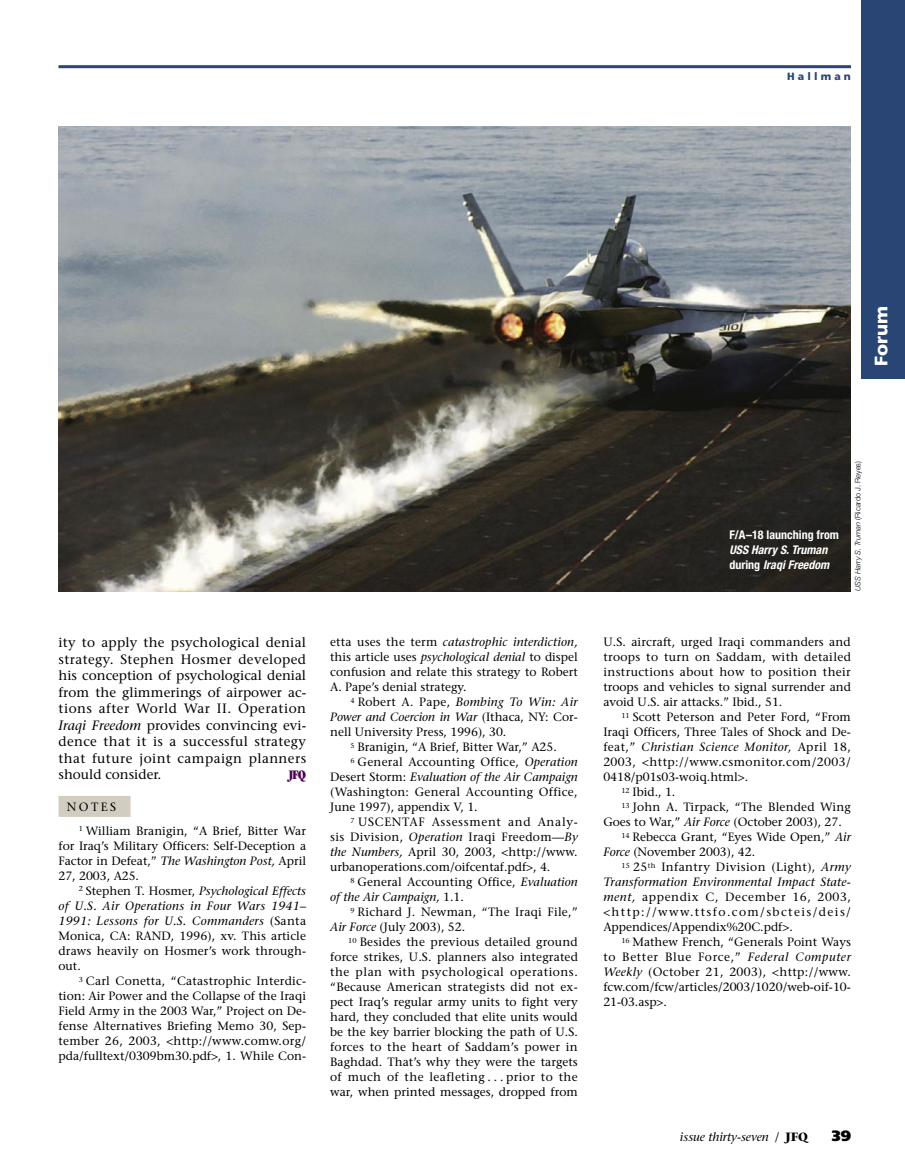
<style>
.page{position:relative;width:905px;height:1175px;background:#fff}
.page>*{position:absolute;margin:0;border:0;box-sizing:border-box;transform-origin:0 0}
.t1{font:900 18px "Frutiger";letter-spacing:.01em;color:#fff}
.t2{font:900 15px "Frutiger";color:#000}
.A_Txt_9_11{font:13.5px/16.5px "Stone Serif";letter-spacing:.03em;color:#000;text-align:justify}
.A_Txt_9_11-2{font:ultra-condensed 13.5px "Garamond";color:#4f0056}
.F_Notes_8_10{font:12px/15px "Stone Serif";color:#000;text-align:justify}
.F_Notes_8_10-2{font:12px/15px "Stone Serif";letter-spacing:.02em;color:#000}
.D_Caption_8_10{font:italic 700 condensed 12px/15px "Helvetica Neue";color:#fff}
.t3{font:italic 12px "Stone Serif";color:#000}
.t4{font:900 10.5px "Frutiger";letter-spacing:.3em;color:#284574}
.E_PhotoCrdt_5{font:italic 300 7.5px "Helvetica Neue";letter-spacing:-.005em;color:#000}
.s1{font-style:italic}
.s2{font-style:normal}
.s3{font-weight:700;font-style:normal}
</style>
<div class="page">
<hr style="left:58px;top:65px;width:792px;height:3px;background:#284574">
<div style="left:58px;top:796px;width:72px;height:21px;background:#d3cdc1"></div>
<div style="left:861px;top:0;width:43px;height:378px;background:#284574"></div>
<img style="left:58px;top:126px;width:792px;height:465px">
<p class="t4" style="left:787px;top:70px;width:65px">Hallman</p>
<p class="t1" style="left:870px;top:366px;width:62px;rotate:-90deg">Forum</p>
<p class="A_Txt_9_11" style="left:58px;top:634px;width:249px">ity to apply the psychological denial strategy. Stephen Hosmer developed his conception of psychological denial from the glimmerings of airpower ac&shy;tions after World War II. Operation <span class="s1">Iraqi Freedom</span> provides convincing evi&shy;dence that it is a successful strategy that future joint campaign planners should consider.</p>
<p class="A_Txt_9_11-2" style="left:289px;top:767px;width:19px">JFQ</p>
<p class="F_Notes_8_10" style="left:67px;top:799px;width:51px">NOTES</p>
<p class="F_Notes_8_10" style="left:58px;top:823px;width:249px;text-indent:20px"><sup>1</sup> William Branigin, “A Brief, Bitter War for Iraq’s Military Officers: Self-Deception a Factor in Defeat,” <span class="s1">The Washington Post,</span> April 27, 2003, A25.</p>
<p class="F_Notes_8_10" style="left:58px;top:883px;width:249px;text-indent:20px"><sup>2</sup> Stephen T. Hosmer, <span class="s1">Psychological Effects of U.S. Air Operations in Four Wars 1941– 1991: Lessons for U.S. Commanders</span> (Santa Monica, CA: RAND, 1996), xv. This article draws heavily on Hosmer’s work through&shy;out.</p>
<p class="F_Notes_8_10" style="left:58px;top:973px;width:249px;text-indent:20px"><sup>3</sup> Carl Conetta, “Catastrophic Interdic&shy;tion: Air Power and the Collapse of the Iraqi Field Army in the 2003 War,” Project on De&shy;fense Alternatives Briefing Memo 30, Sep&shy;tember 26, 2003, &lt;http://www.comw.org/ pda/fulltext/0309bm30.pdf&gt;, 1. While Con-</p>
<p class="F_Notes_8_10" style="left:330px;top:634px;width:249px">etta uses the term <span class="s1">catastrophic interdiction, </span>this article uses <span class="s1">psychological denial</span> to dispel confusion and relate this strategy to Robert A. Pape’s denial strategy.</p>
<p class="F_Notes_8_10" style="left:330px;top:694px;width:249px;text-indent:20px"><sup>4</sup> Robert A. Pape, <span class="s1">Bombing To Win: Air Power and Coercion in War</span> (Ithaca, NY: Cor&shy;nell University Press, 1996), 30.</p>
<p class="F_Notes_8_10" style="left:350px;top:739px;width:208px"><sup>5</sup> Branigin, “A Brief, Bitter War,” A25.</p>
<p class="F_Notes_8_10" style="left:330px;top:754px;width:249px;text-indent:20px"><sup>6</sup> General Accounting Office, <span class="s1">Operation </span>Desert Storm: <span class="s1">Evaluation of the Air Campaign </span>(Washington: General Accounting Office, June 1997), appendix V, 1.</p>
<p class="F_Notes_8_10" style="left:330px;top:814px;width:249px;text-indent:20px"><sup>7</sup> USCENTAF Assessment and Analy&shy;sis Division, <span class="s1">Operation</span> Iraqi Freedom<span class="s1">—By the Numbers,</span> April 30, 2003, &lt;http://www. urbanoperations.com/oifcentaf.pdf&gt;, 4.</p>
<p class="F_Notes_8_10" style="left:330px;top:874px;width:249px;text-indent:20px"><sup>8</sup> General Accounting Office, <span class="s1">Evaluation of the Air Campaign,</span> 1.1.</p>
<p class="F_Notes_8_10-2" style="left:330px;top:904px;width:249px;text-indent:20px"><sup>9</sup> Richard J. Newman, “The Iraqi File,”<br><span class="s1">Air Force</span> (July 2003), 52.</p>
<p class="F_Notes_8_10" style="left:330px;top:934px;width:249px;text-indent:18px"><sup>10</sup> Besides the previous detailed ground force strikes, U.S. planners also integrated the plan with psychological operations. “Because American strategists did not ex&shy;pect Iraq’s regular army units to fight very hard, they concluded that elite units would be the key barrier blocking the path of U.S. forces to the heart of Saddam’s power in Baghdad. That’s why they were the targets of much of the leafleting . . . prior to the war, when printed messages, dropped from</p>
<p class="D_Caption_8_10" style="left:729px;top:527px;width:111px"><span class="s2">F/A–18 launching from<br></span>USS Harry S. Truman <span class="s2">during</span> Iraqi Freedom</p>
<p class="E_PhotoCrdt_5" style="left:853px;top:591px;width:132px;rotate:-90deg">USS Harry S. Truman <span class="s2">(Ricardo J. Reyes)</span></p>
<p class="F_Notes_8_10" style="left:603px;top:634px;width:249px">U.S. aircraft, urged Iraqi commanders and troops to turn on Saddam, with detailed instructions about how to position their troops and vehicles to signal surrender and avoid U.S. air attacks.” Ibid., 51.</p>
<p class="F_Notes_8_10" style="left:603px;top:709px;width:249px;text-indent:18px"><sup>11</sup> Scott Peterson and Peter Ford, “From Iraqi Officers, Three Tales of Shock and De&shy;feat,” <span class="s1">Christian Science Monitor,</span> April 18, 2003, &lt;http://www.csmonitor.com/2003/ 0418/p01s03-woiq.html&gt;.</p>
<p class="F_Notes_8_10" style="left:621px;top:784px;width:56px"><sup>12</sup> Ibid., 1.</p>
<p class="F_Notes_8_10" style="left:603px;top:799px;width:249px;text-indent:18px"><sup>13</sup> John A. Tirpack, “The Blended Wing<br>Goes to War,” <span class="s1">Air Force</span> (October 2003), 27.</p>
<p class="F_Notes_8_10" style="left:603px;top:829px;width:249px;text-indent:18px"><sup>14</sup> Rebecca Grant, “Eyes Wide Open,” <span class="s1">Air<br>Force</span> (November 2003), 42.</p>
<p class="F_Notes_8_10" style="left:603px;top:859px;width:249px;text-indent:18px"><sup>15</sup> 25<sup>th</sup> Infantry Division (Light), <span class="s1">Army Transformation Environmental Impact State&shy;ment,</span> appendix C, December 16, 2003, &lt;http://www.ttsfo.com/sbcteis/deis/ Appendices/Appendix%20C.pdf&gt;.</p>
<p class="F_Notes_8_10" style="left:603px;top:934px;width:249px;text-indent:18px"><sup>16</sup> Mathew French, “Generals Point Ways to Better Blue Force,” <span class="s1">Federal Computer Weekly</span> (October 21, 2003), &lt;http://www. fcw.com/fcw/articles/2003/1020/web-oif-10- 21-03.asp&gt;.</p>
<p class="t3" style="left:680px;top:1130px;width:129px">issue thirty-seven <span class="s2">/</span> <span class="s3">JFQ</span></p>
<p class="t2" style="left:831px;top:1127px;width:21px">39</p>
</div>
